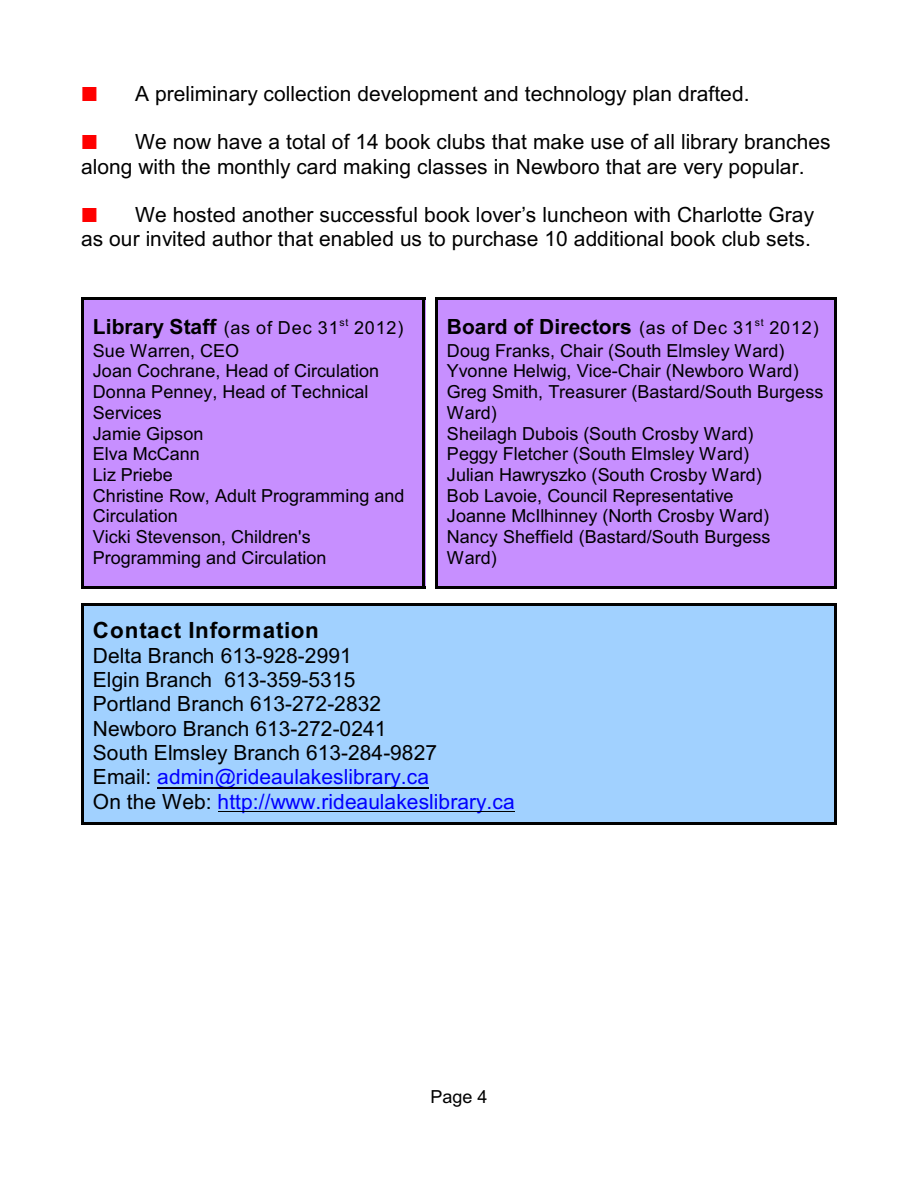
<style>
.page{position:relative;width:918px;height:1188px;background:#fff}
.page>*{position:absolute;margin:0;border:0;box-sizing:border-box;transform-origin:0 0}
.t1{font:700 22.35px "Arial";letter-spacing:.04em;color:#000}
.t2{font:21px/24.3px "Arial";letter-spacing:.005em;color:#000}
.t3{font:700 21px "Arial";color:#000}
.t4{font:18px/20.7px "Arial";letter-spacing:.005em;color:#000}
.t5{font:18px "Arial";letter-spacing:.045em;color:#000}
.t6{font:10.5px "Arial";color:#000}
.s1{font-weight:700;font-size:21px}
.s2{font-weight:400;font-size:18px}
.s3{color:#00f}
</style>
<div class="page">
<div style="left:81px;top:603px;width:756px;height:222px;background:#a1d1ff"></div>
<hr style="left:157px;top:787px;width:272px;height:1px;background:#000">
<hr style="left:218px;top:811px;width:297px;height:1px;background:#000">
<hr style="left:81px;top:603px;width:3px;height:222px;background:#000">
<hr style="left:834px;top:603px;width:3px;height:222px;background:#000">
<hr style="left:81px;top:603px;width:756px;height:3px;background:#000">
<hr style="left:81px;top:822px;width:756px;height:3px;background:#000">
<div style="left:81px;top:297px;width:344px;height:291px;background:#c78fff"></div>
<hr style="left:81px;top:297px;width:3px;height:291px;background:#000">
<hr style="left:423px;top:297px;width:2px;height:291px;background:#000">
<hr style="left:81px;top:297px;width:344px;height:3px;background:#000">
<hr style="left:81px;top:586px;width:344px;height:2px;background:#000">
<div style="left:435px;top:297px;width:402px;height:291px;background:#c78fff"></div>
<hr style="left:435px;top:297px;width:3px;height:291px;background:#000">
<hr style="left:834px;top:297px;width:3px;height:291px;background:#000">
<hr style="left:435px;top:297px;width:402px;height:3px;background:#000">
<hr style="left:435px;top:586px;width:402px;height:2px;background:#000">
<p class="t2" style="left:135px;top:83px;width:616px">A preliminary collection development and technology plan drafted.</p>
<p class="t2" style="left:81px;top:132px;width:751px;text-indent:54px">We now have a total of 14 book clubs that make use of all library branches along with the monthly card making classes in Newboro that are very popular.</p>
<p class="t2" style="left:81px;top:205px;width:735px;text-align:right">We hosted another successful book lover’s luncheon with Charlotte Gray<br>as our invited author that enabled us to purchase 10 additional book club sets.</p>
<p class="t6" style="left:340px;top:318px;width:10px">st</p>
<p class="t4" style="left:93px;top:342px;width:313px">Sue Warren, CEO<br>Joan Cochrane, Head of Circulation<br>Donna Penney, Head of Technical<br>Services<br>Jamie Gipson<br>Elva McCann<br>Liz Priebe<br>Christine Row, Adult Programming and<br>Circulation<br>Vicki Stevenson, Children's<br>Programming and Circulation</p>
<p class="t5" style="left:93px;top:321px;width:312px"><span class="s1">Library Staff</span> (as of Dec 31 2012)</p>
<p class="t6" style="left:755px;top:318px;width:10px">st</p>
<p class="t4" style="left:447px;top:342px;width:378px">Doug Franks, Chair (South Elmsley Ward)<br>Yvonne Helwig, Vice-Chair (Newboro Ward)<br>Greg Smith, Treasurer (Bastard/South Burgess Ward)<br>Sheilagh Dubois (South Crosby Ward)<br>Peggy Fletcher (South Elmsley Ward)<br>Julian Hawryszko (South Crosby Ward)<br>Bob Lavoie, Council Representative<br>Joanne McIlhinney (North Crosby Ward)<br>Nancy Sheffield (Bastard/South Burgess Ward)</p>
<p class="t3" style="left:447px;top:319px;width:373px">Board of Directors <span class="s2">(as of Dec 31 2012)</span></p>
<p class="t1" style="left:93px;top:621px;width:228px">Contact Information</p>
<p class="t2" style="left:93px;top:645px;width:423px">Delta Branch 613-928-2991<br>Elgin Branch 613-359-5315<br>Portland Branch 613-272-2832<br>Newboro Branch 613-272-0241<br>South Elmsley Branch 613-284-9827<br>Email: <span class="s3">admin@rideaulakeslibrary.ca<br></span>On the Web: <span class="s3">http://www.rideaulakeslibrary.ca</span></p>
<p class="t4" style="left:430px;top:1088px;width:59px">Page 4</p>
</div>
